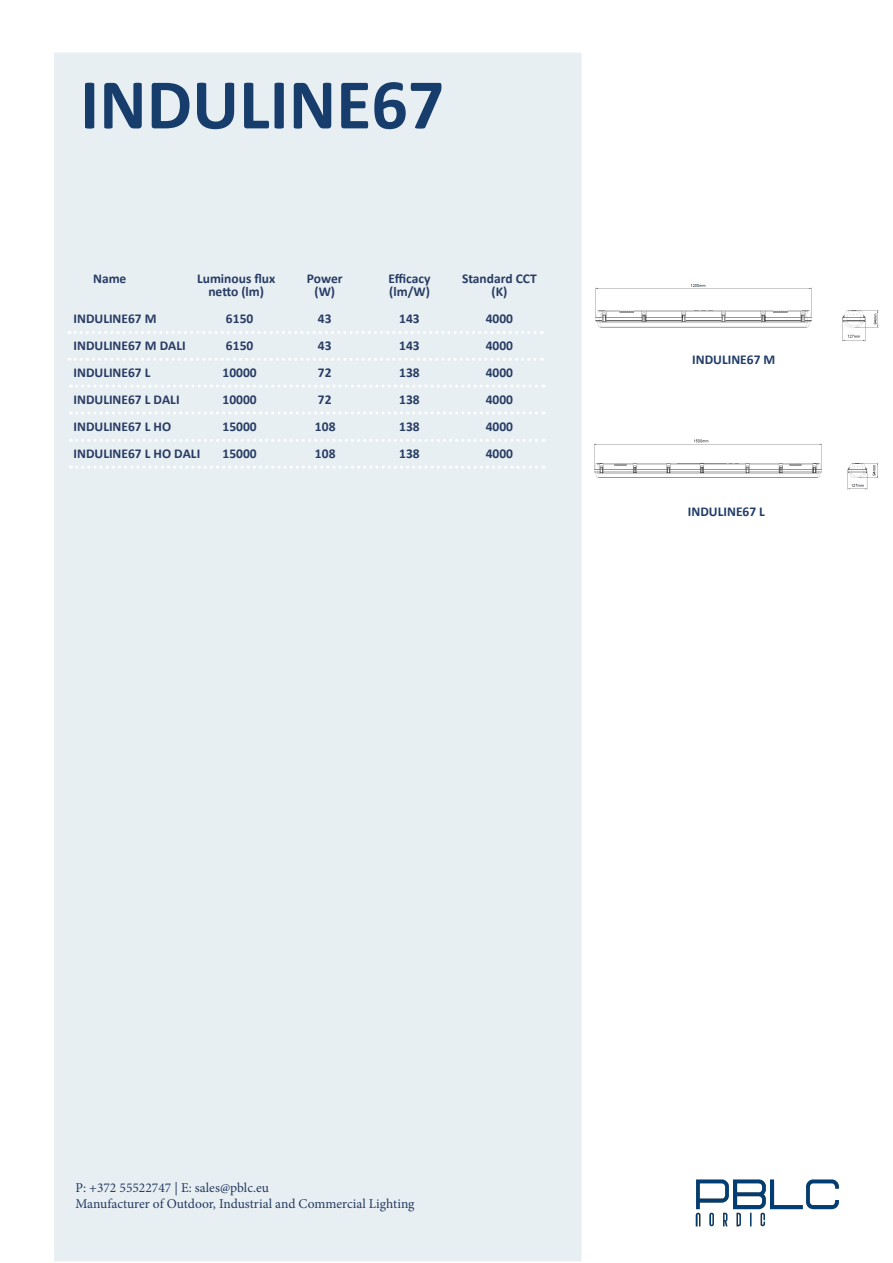
<style>
.page{position:relative;width:893px;height:1263px;background:#fff}
.page>*{position:absolute;margin:0;border:0;box-sizing:border-box;transform-origin:0 0}
.t1{font:700 72px "Calibri";color:#163d6b}
.t2{font:700 13.5px/27px "Calibri";color:#283c64}
.t3{font:13.5px/16.2px "Minion Pro";color:#243a61}
.t4{font:700 13.5px/27px "Calibri";color:#283c64}
.t5{font:700 13.5px "Calibri";color:#223d69}
.s1{font-style:inherit}
</style>
<div class="page">
<div style="left:55px;top:53px;width:526px;height:1208px;background:#e8eff3"></div>
<svg style="left:69px;top:331px;width:473px;height:3px"></svg>
<svg style="left:69px;top:358px;width:473px;height:3px"></svg>
<svg style="left:70px;top:385px;width:474px;height:3px"></svg>
<svg style="left:70px;top:411px;width:474px;height:3px"></svg>
<img style="left:695px;top:1179px;width:144px;height:47px">
<img style="left:595px;top:284px;width:284px;height:58px">
<img style="left:594px;top:439px;width:285px;height:51px">
<svg style="left:70px;top:439px;width:474px;height:3px"></svg>
<svg style="left:70px;top:466px;width:474px;height:3px"></svg>
<p class="t1" style="left:80px;top:54px;width:366px">INDULINE67</p>
<p class="t2" style="left:93px;top:265px;width:35px">Name</p>
<p class="t2" style="left:74px;top:305px;width:85px">INDULINE67 M</p>
<p class="t2" style="left:74px;top:332px;width:114px">INDULINE67 M DALI</p>
<p class="t2" style="left:74px;top:359px;width:79px">INDULINE67 L</p>
<p class="t2" style="left:74px;top:386px;width:108px">INDULINE67 L DALI</p>
<p class="t2" style="left:197px;top:271px;width:80px;line-height:13.5px;text-align:center">Luminous flux netto (lm)</p>
<p class="t4" style="left:226px;top:305px;width:29px">6<span class="s1">15</span>0</p>
<p class="t4" style="left:226px;top:332px;width:29px">6<span class="s1">15</span>0</p>
<p class="t4" style="left:223px;top:359px;width:36px"><span class="s1">10</span>000</p>
<p class="t4" style="left:223px;top:386px;width:36px"><span class="s1">10</span>000</p>
<p class="t2" style="left:307px;top:264px;width:37px">Power</p>
<p class="t2" style="left:314px;top:278px;width:22px">(W)</p>
<p class="t4" style="left:318px;top:305px;width:15px">4<span class="s1">3</span></p>
<p class="t4" style="left:318px;top:332px;width:15px">4<span class="s1">3</span></p>
<p class="t2" style="left:318px;top:359px;width:15px">72</p>
<p class="t2" style="left:318px;top:386px;width:15px">72</p>
<p class="t2" style="left:389px;top:264px;width:43px">Efficacy</p>
<p class="t2" style="left:389px;top:278px;width:42px">(lm/W)</p>
<p class="t2" style="left:399px;top:305px;width:22px">143</p>
<p class="t2" style="left:399px;top:332px;width:22px">143</p>
<p class="t2" style="left:399px;top:359px;width:22px">138</p>
<p class="t2" style="left:399px;top:386px;width:22px">138</p>
<p class="t2" style="left:462px;top:264px;width:76px">Standard CCT</p>
<p class="t2" style="left:491px;top:278px;width:17px">(K)</p>
<p class="t2" style="left:486px;top:305px;width:29px">4000</p>
<p class="t2" style="left:486px;top:332px;width:29px">4000</p>
<p class="t2" style="left:486px;top:359px;width:29px">4000</p>
<p class="t2" style="left:486px;top:386px;width:29px">4000</p>
<p class="t2" style="left:74px;top:413px;width:128px">INDULINE67 L HO<br>INDULINE67 L HO DALI</p>
<p class="t4" style="left:223px;top:413px;width:36px"><span class="s1">15</span>000<br><span class="s1">15</span>000</p>
<p class="t2" style="left:315px;top:413px;width:22px">108<br>108</p>
<p class="t2" style="left:399px;top:413px;width:22px">138<br>138</p>
<p class="t2" style="left:486px;top:413px;width:29px">4000<br>4000</p>
<p class="t5" style="left:692px;top:350px;width:85px">INDULINE67 M</p>
<p class="t5" style="left:688px;top:501px;width:79px">INDULINE67 <span class="s1">L</span></p>
<p class="t3" style="left:76px;top:1179px;width:341px">P: +372 55522747 | E: sales@pblc.eu<br>Manufacturer of Outdoor, Industrial and Commercial Lighting</p>
</div>
